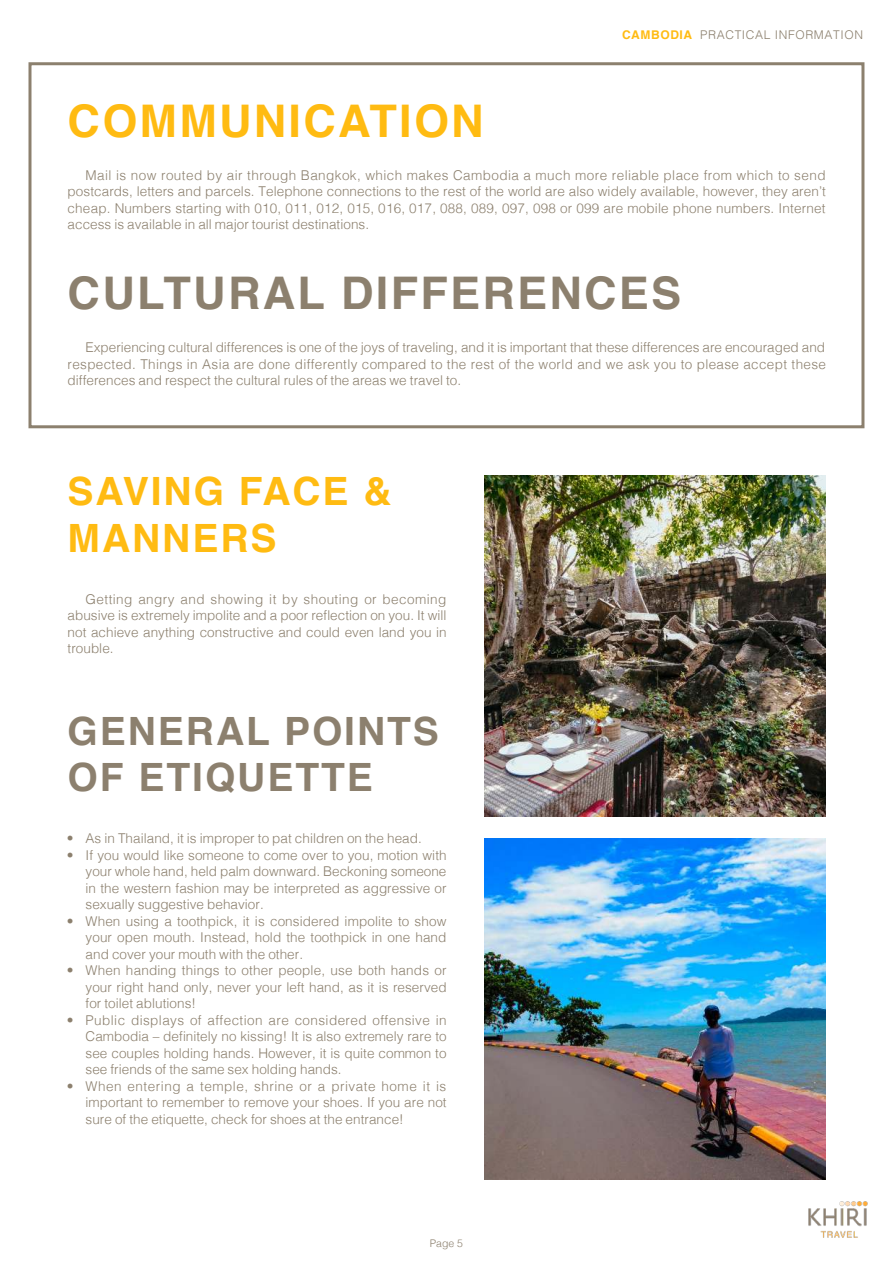
<style>
.page{position:relative;width:893px;height:1263px;background:#fff}
.page>*{position:absolute;margin:0;border:0;box-sizing:border-box;transform-origin:0 0}
.t1{font:700 45px "Helvetica";letter-spacing:.05em;color:#8c806e}
.t2{font:700 45px "Helvetica";letter-spacing:.05em;color:#ffbb12}
.t3{font:700 39px/46.8px "Helvetica";letter-spacing:.05em;color:#8c806e}
.t4{font:700 39px/46.8px "Helvetica";letter-spacing:.05em;color:#ffbb12}
.t5{font:300 13.5px/16.5px "Helvetica";letter-spacing:.005em;color:#8c806e;text-align:justify}
.t6{font:300 12px "Helvetica";letter-spacing:.05em;color:#8c806e}
.t7{font:300 10.5px "Helvetica";color:#8c806e}
.s1{font-weight:700;color:#ffbb12}
</style>
<div class="page">
<div style="left:29px;top:62px;width:835px;height:366px;border:3px solid #8c806e"></div>
<img style="left:808px;top:1201px;width:59px;height:36px">
<img style="left:484px;top:476px;width:341px;height:341px">
<img style="left:484px;top:838px;width:341px;height:341px">
<p class="t6" style="left:622px;top:30px;width:242px"><span class="s1">CAMBODIA</span> PRACTICAL INFORMATION</p>
<h1 class="t2" style="left:68px;top:103px;width:418px">COMMUNICATION</h1>
<p class="t5" style="left:68px;top:168px;width:760px;text-indent:18px">Mail is now routed by air through Bangkok, which makes Cambodia a much more reliable place from which to send postcards, letters and parcels. Telephone connections to the rest of the world are also widely available, however, they aren’t cheap. Numbers starting with 010, 011, 012, 015, 016, 017, 088, 089, 097, 098 or 099 are mobile phone numbers. Internet access is available in all major tourist destinations.</p>
<h1 class="t1" style="left:68px;top:276px;width:615px">CULTURAL DIFFERENCES</h1>
<p class="t5" style="left:68px;top:340px;width:760px;text-indent:18px">Experiencing cultural differences is one of the joys of traveling, and it is important that these differences are encouraged and respected. Things in Asia are done differently compared to the rest of the world and we ask you to please accept these differences and respect the cultural rules of the areas we travel to.</p>
<h2 class="t4" style="left:68px;top:471px;width:325px">SAVING FACE &amp;<br>MANNERS</h2>
<p class="t5" style="left:68px;top:592px;width:381px;text-indent:18px">Getting angry and showing it by shouting or becoming abusive is extremely impolite and a poor reflection on you. It will not achieve anything constructive and could even land you in trouble.</p>
<h2 class="t3" style="left:68px;top:711px;width:373px">GENERAL POINTS<br>OF ETIQUETTE</h2>
<p class="t5" style="left:67px;top:831px;width:8px">• •</p>
<p class="t5" style="left:67px;top:914px;width:8px">•</p>
<p class="t5" style="left:67px;top:963px;width:8px">•</p>
<p class="t5" style="left:67px;top:1013px;width:8px">•</p>
<p class="t5" style="left:67px;top:1079px;width:8px">•</p>
<p class="t5" style="left:86px;top:831px;width:363px;text-align:left">As in Thailand, it is improper to pat children on the head.<br>If you would like someone to come over to you, motion with your whole hand, held palm downward. Beckoning someone in the western fashion may be interpreted as aggressive or sexually suggestive behavior.<br>When using a toothpick, it is considered impolite to show your open mouth. Instead, hold the toothpick in one hand and cover your mouth with the other.<br>When handing things to other people, use both hands or your right hand only, never your left hand, as it is reserved for toilet ablutions!<br>Public displays of affection are considered offensive in Cambodia – definitely no kissing! It is also extremely rare to see couples holding hands. However, it is quite common to see friends of the same sex holding hands.<br>When entering a temple, shrine or a private home it is important to remember to remove your shoes. If you are not sure of the etiquette, check for shoes at the entrance!</p>
<p class="t7" style="left:430px;top:1239px;width:35px">Page 5</p>
</div>
